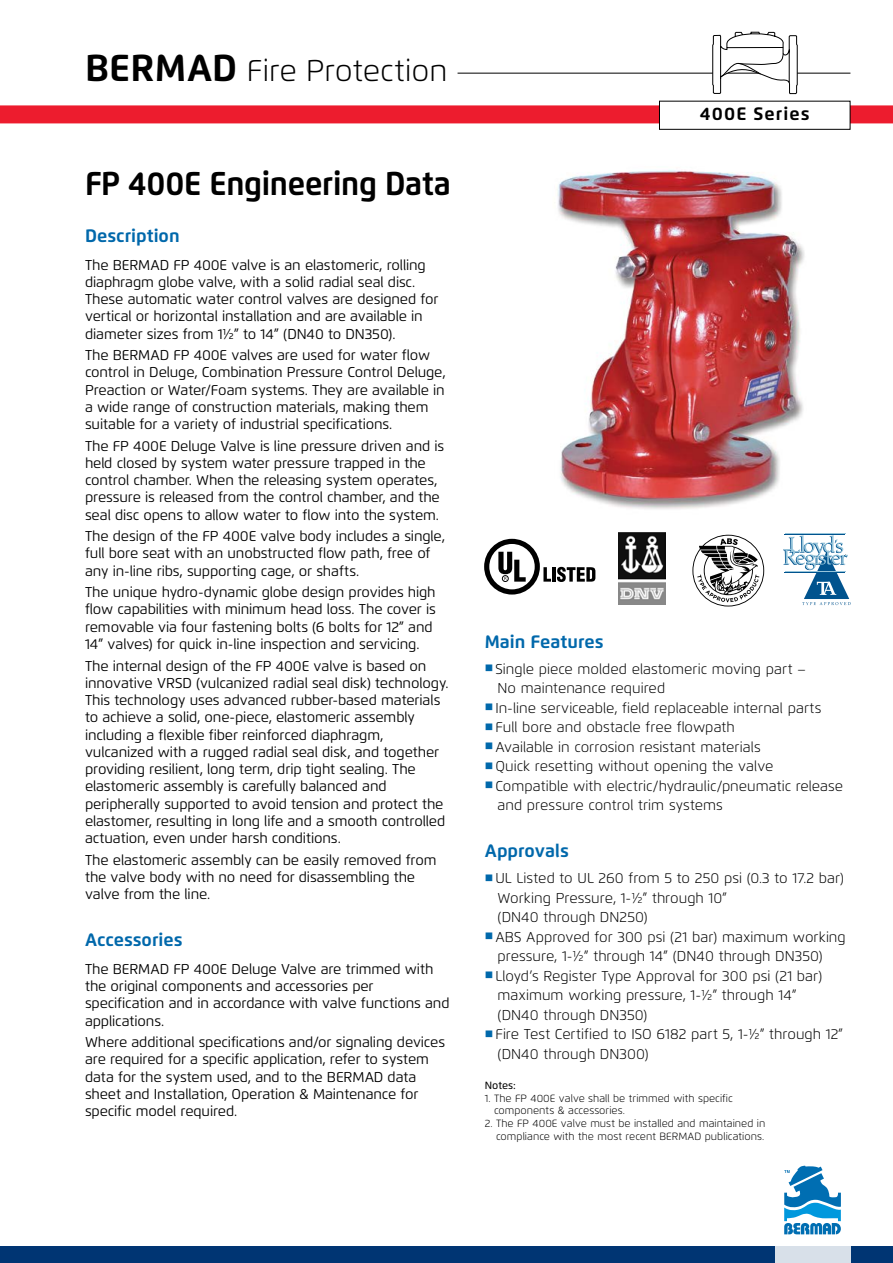
<style>
.page{position:relative;width:893px;height:1263px;background:#fff}
.page>*{position:absolute;margin:0;border:0;box-sizing:border-box;transform-origin:0 0}
.t1{font:700 33px "Flexo";letter-spacing:-.01em;color:#000;scale:.93 1}
.t2{font:300 30px "Flexo";color:#000}
.t3{font:700 18px "Flexo";color:#0068ab}
.t4{font:700 18px "Flexo";letter-spacing:.06em;color:#000}
.t5{font:14.25px/17.2px "Flexo";letter-spacing:-.01em;color:#000}
.t6{font:300 14.25px/19.5px "Flexo";color:#000}
.t7{font:300 10.5px/12.6px "Flexo";color:#000}
.t8{font:500 10.5px "Flexo";color:#000}
.s1{font-weight:700;font-size:37.5px}
.s2{color:#0068ab}
</style>
<div class="page">
<hr style="left:458px;top:73px;width:392px;height:1px;background:#000">
<div style="left:0;top:105px;width:893px;height:18px;background:#ed1c2e"></div>
<div style="left:659px;top:101px;width:191px;height:28px;background:#fff"></div>
<div style="left:659px;top:101px;width:191px;height:29px;border:1px solid #000"></div>
<div style="left:0;top:1247px;width:893px;height:16px;background:#003573"></div>
<svg style="left:775px;top:1234px;width:75px;height:29px;fill:#d8e0e9"></svg>
<svg style="left:784px;top:1165px;width:57px;height:69px"></svg>
<svg style="left:712px;top:31px;width:86px;height:63px"></svg>
<img style="left:557px;top:169px;width:248px;height:340px">
<img style="left:619px;top:533px;width:46px;height:72px">
<svg style="left:543px;top:567px;width:8px;height:15px"></svg>
<hr style="left:552px;top:567px;width:4px;height:15px;background:#000">
<svg style="left:557px;top:567px;width:38px;height:15px"></svg>
<div style="left:484px;top:539px;width:56px;height:55px;background:#000;border-radius:50%"></div>
<div style="left:489px;top:544px;width:46px;height:45px;background:#fff;border-radius:50%"></div>
<svg style="left:498px;top:552px;width:28px;height:30px"></svg>
<div style="left:502px;top:575px;width:6px;height:7px;border:1px solid #000;border-radius:50%"></div>
<hr style="left:784px;top:534px;width:61px;height:1px;background:#00538e">
<hr style="left:785px;top:533px;width:60px;height:1px;background:#95c4da">
<svg style="left:783px;top:535px;width:68px;height:70px"></svg>
<svg style="left:692px;top:535px;width:72px;height:71px"></svg>
<h2 class="t2" style="left:85px;top:52px;width:364px"><span class="s1">BERMAD</span> Fire Protection</h2>
<h1 class="t1" style="left:85px;top:164px;width:395px">FP 400E Engineering Data</h1>
<p class="t3" style="left:85px;top:224px;width:96px">Description</p>
<p class="t5" style="left:85px;top:256px;width:355px">The BERMAD FP 400E valve is an elastomeric, rolling diaphragm globe valve, with a solid radial seal disc.<br>These automatic water control valves are designed for vertical or horizontal installation and are available in diameter sizes from 1½” to 14” (DN40 to DN350).</p>
<p class="t5" style="left:85px;top:346px;width:362px">The BERMAD FP 400E valves are used for water flow control in Deluge, Combination Pressure Control Deluge, Preaction or Water/Foam systems. They are available in a wide range of construction materials, making them suitable for a variety of industrial specifications.</p>
<p class="t5" style="left:85px;top:437px;width:361px">The FP 400E Deluge Valve is line pressure driven and is held closed by system water pressure trapped in the control chamber. When the releasing system operates, pressure is released from the control chamber, and the seal disc opens to allow water to flow into the system.</p>
<p class="t5" style="left:85px;top:528px;width:361px">The design of the FP 400E valve body includes a single, full bore seat with an unobstructed flow path, free of any in-line ribs, supporting cage, or shafts.</p>
<p class="t5" style="left:85px;top:584px;width:352px">The unique hydro-dynamic globe design provides high flow capabilities with minimum head loss. The cover is removable via four fastening bolts (6 bolts for 12” and 14” valves) for quick in-line inspection and servicing.</p>
<p class="t5" style="left:85px;top:657px;width:365px">The internal design of the FP 400E valve is based on innovative VRSD (vulcanized radial seal disk) technology.<br>This technology uses advanced rubber-based materials to achieve a solid, one-piece, elastomeric assembly including a flexible fiber reinforced diaphragm, vulcanized with a rugged radial seal disk, and together providing resilient, long term, drip tight sealing. The elastomeric assembly is carefully balanced and peripherally supported to avoid tension and protect the elastomer, resulting in long life and a smooth controlled actuation, even under harsh conditions.</p>
<p class="t5" style="left:85px;top:851px;width:353px">The elastomeric assembly can be easily removed from the valve body with no need for disassembling the valve from the line.</p>
<p class="t3" style="left:85px;top:929px;width:99px">Accessories</p>
<p class="t5" style="left:85px;top:960px;width:366px">The BERMAD FP 400E Deluge Valve are trimmed with the original components and accessories per specification and in accordance with valve functions and applications.</p>
<p class="t5" style="left:85px;top:1033px;width:362px">Where additional specifications and/or signaling devices are required for a specific application, refer to system data for the system used, and to the BERMAD data sheet and Installation, Operation &amp; Maintenance for specific model required.</p>
<p class="t4" style="left:700px;top:103px;width:111px">400E Series</p>
<p class="t3" style="left:485px;top:630px;width:120px">Main Features</p>
<p class="t6" style="left:497px;top:659px;width:310px;text-indent:-13px"><span class="s2">■</span> Single piece molded elastomeric moving part –<br>No maintenance required</p>
<p class="t6" style="left:485px;top:698px;width:338px"><span class="s2">■</span> In-line serviceable, field replaceable internal parts</p>
<p class="t6" style="left:485px;top:717px;width:252px"><span class="s2">■</span> Full bore and obstacle free flowpath</p>
<p class="t6" style="left:485px;top:737px;width:277px"><span class="s2">■</span> Available in corrosion resistant materials</p>
<p class="t6" style="left:485px;top:756px;width:290px"><span class="s2">■</span> Quick resetting without opening the valve</p>
<p class="t6" style="left:497px;top:776px;width:347px;text-indent:-13px"><span class="s2">■</span> Compatible with electric/hydraulic/pneumatic release and pressure control trim systems</p>
<p class="t3" style="left:485px;top:840px;width:86px">Approvals</p>
<p class="t6" style="left:497px;top:868px;width:348px;text-indent:-13px"><span class="s2">■</span> UL Listed to UL 260 from 5 to 250 psi (0.3 to 17.2 bar)<br>Working Pressure, 1-½” through 10”<br>(DN40 through DN250)</p>
<p class="t6" style="left:497px;top:927px;width:350px;text-indent:-13px"><span class="s2">■</span> ABS Approved for 300 psi (21 bar) maximum working pressure, 1-½” through 14” (DN40 through DN350)</p>
<p class="t6" style="left:497px;top:966px;width:326px;text-indent:-13px"><span class="s2">■</span> Lloyd’s Register Type Approval for 300 psi (21 bar) maximum working pressure, 1-½” through 14” (DN40 through DN350)</p>
<p class="t6" style="left:497px;top:1024px;width:347px;text-indent:-13px"><span class="s2">■</span> Fire Test Certified to ISO 6182 part 5, 1-½” through 12” (DN40 through DN300)</p>
<p class="t8" style="left:485px;top:1079px;width:33px">Notes:</p>
<p class="t7" style="left:494px;top:1092px;width:240px;text-indent:-9px">1. The FP 400E valve shall be trimmed with specific components &amp; accessories.</p>
<p class="t7" style="left:485px;top:1117px;width:282px;text-align:right">2. The FP 400E valve must be installed and maintained in compliance with the most recent BERMAD publications.</p>
</div>
